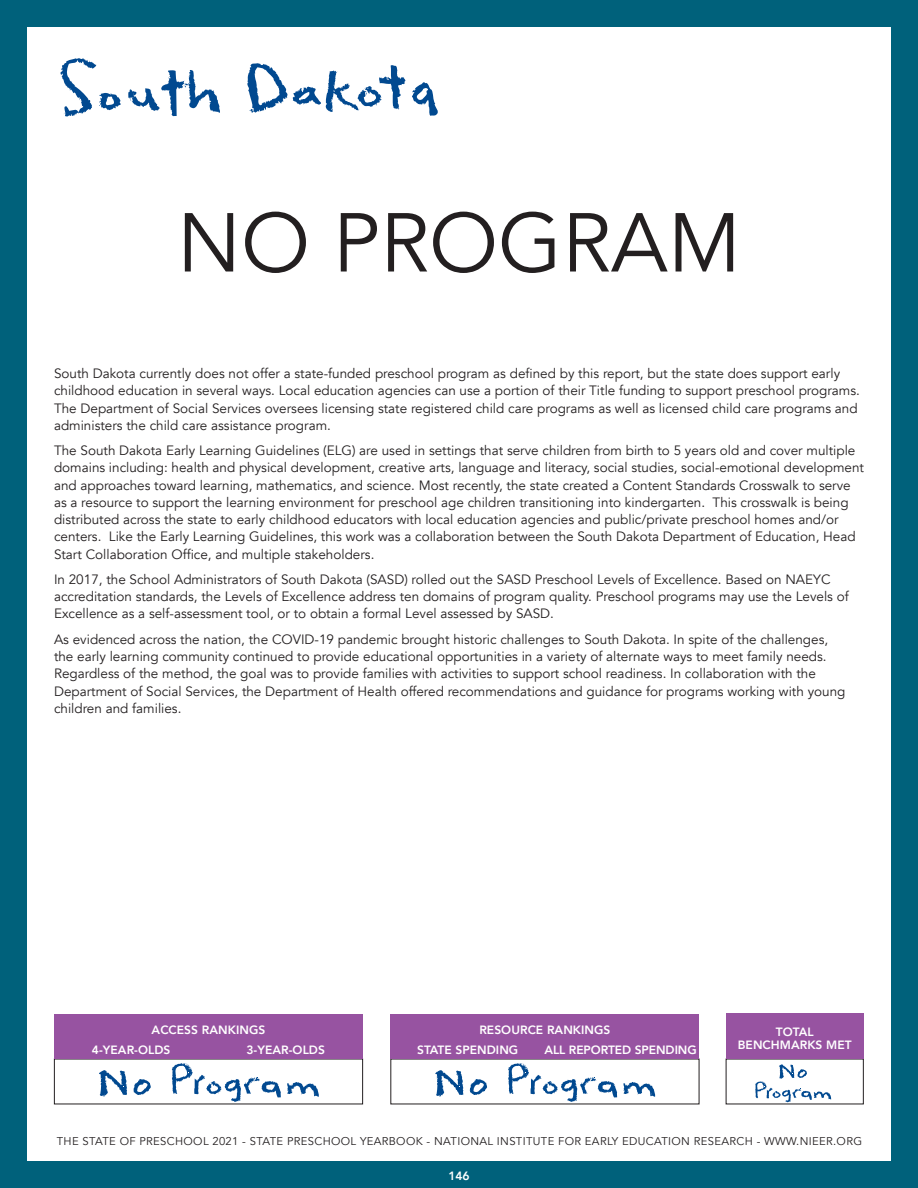
<style>
.page{position:relative;width:918px;height:1188px;background:#00617b}
.page>*{position:absolute;margin:0;border:0;box-sizing:border-box;transform-origin:0 0}
.t1{font:82.5px "Avenir";color:#231f20}
.t2{font:300 18px "Avenir";color:#231f20}
.profile_text{font:13.5px/17.2px "Avenir";color:#231f20}
.t3{font:800 12px "Avenir";letter-spacing:.005em;color:#fff}
.t4{font:11.25px "Avenir";letter-spacing:.03em;color:#231f20}
</style>
<div class="page">
<div style="left:27px;top:27px;width:864px;height:1134px;background:#fff"></div>
<div style="left:54px;top:1014px;width:309px;height:45px;background:#9753a1"></div>
<div style="left:390px;top:1014px;width:309px;height:45px;background:#9753a1"></div>
<div style="left:726px;top:1014px;width:138px;height:45px;background:#9753a1"></div>
<svg style="left:99px;top:1070px;width:52px;height:27px"></svg>
<svg style="left:171px;top:1063px;width:148px;height:39px"></svg>
<svg style="left:435px;top:1070px;width:52px;height:27px"></svg>
<svg style="left:508px;top:1063px;width:147px;height:39px"></svg>
<svg style="left:755px;top:1064px;width:76px;height:39px"></svg>
<svg style="left:128px;top:70px;width:92px;height:47px"></svg>
<svg style="left:60px;top:58px;width:61px;height:59px"></svg>
<svg style="left:412px;top:82px;width:26px;height:34px"></svg>
<svg style="left:247px;top:63px;width:159px;height:50px"></svg>
<p class="t1" style="left:177px;top:194px;width:566px">NO PROGRAM</p>
<p class="t2" style="left:393px;top:237px;width:136px">DATA TO COME</p>
<p class="profile_text" style="left:54px;top:365px;width:807px">South Dakota currently does not offer a state-funded preschool program as defined by this report, but the state does support early childhood education in several ways. Local education agencies can use a portion of their Title funding to support preschool programs.<br>The Department of Social Services oversees licensing state registered child care programs as well as licensed child care programs and administers the child care assistance program.</p>
<p class="profile_text" style="left:54px;top:442px;width:812px">The South Dakota Early Learning Guidelines (ELG) are used in settings that serve children from birth to 5 years old and cover multiple domains including: health and physical development, creative arts, language and literacy, social studies, social-emotional development and approaches toward learning, mathematics, and science. Most recently, the state created a Content Standards Crosswalk to serve as a resource to support the learning environment for preschool age children transitioning into kindergarten. This crosswalk is being distributed across the state to early childhood educators with local education agencies and public/private preschool homes and/or centers. Like the Early Learning Guidelines, this work was a collaboration between the South Dakota Department of Education, Head Start Collaboration Office, and multiple stakeholders.</p>
<p class="profile_text" style="left:54px;top:571px;width:796px">In 2017, the School Administrators of South Dakota (SASD) rolled out the SASD Preschool Levels of Excellence. Based on NAEYC accreditation standards, the Levels of Excellence address ten domains of program quality. Preschool programs may use the Levels of<br>Excellence as a self-assessment tool, or to obtain a formal Level assessed by SASD.</p>
<p class="profile_text" style="left:54px;top:631px;width:793px">As evidenced across the nation, the COVID-19 pandemic brought historic challenges to South Dakota. In spite of the challenges, the early learning community continued to provide educational opportunities in a variety of alternate ways to meet family needs.<br>Regardless of the method, the goal was to provide families with activities to support school readiness. In collaboration with the Department of Social Services, the Department of Health offered recommendations and guidance for programs working with young children and families.</p>
<p class="t3" style="left:152px;top:1020px;width:115px">ACCESS RANKINGS</p>
<p class="t3" style="left:92px;top:1040px;width:80px">4-YEAR-OLDS</p>
<p class="t3" style="left:246px;top:1040px;width:80px">3-YEAR-OLDS</p>
<p class="t3" style="left:479px;top:1020px;width:133px">RESOURCE RANKINGS</p>
<p class="t3" style="left:417px;top:1040px;width:103px">STATE SPENDING</p>
<p class="t3" style="left:544px;top:1040px;width:154px">ALL REPORTED SPENDING</p>
<p class="t3" style="left:776px;top:1022px;width:39px">TOTAL</p>
<p class="t3" style="left:738px;top:1036px;width:115px">BENCHMARKS MET</p>
<p class="t4" style="left:57px;top:1135px;width:807px">THE STATE OF PRESCHOOL 2021 - STATE PRESCHOOL YEARBOOK - NATIONAL INSTITUTE FOR EARLY EDUCATION RESEARCH - WWW.NIEER.ORG</p>
<p class="t3" style="left:448px;top:1167px;width:23px">146</p>
</div>
